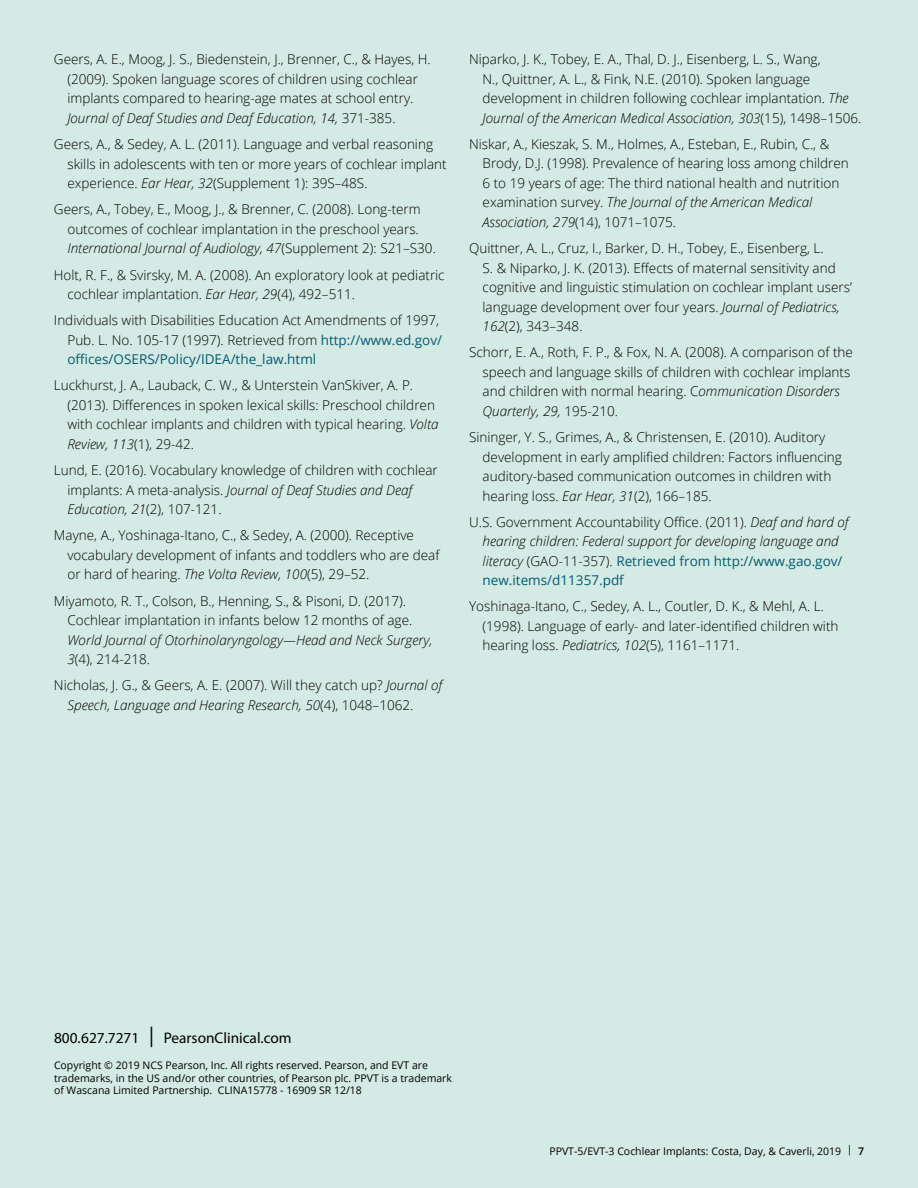
<style>
.page{position:relative;width:918px;height:1188px;background:#d4eae4}
.page>*{position:absolute;margin:0;border:0;box-sizing:border-box;transform-origin:0 0}
.t1{font:15.3px "Myriad Pro";color:#000}
.t2{font:300 13.5px/19.5px "Open Sans";color:#000}
.t3{font:italic 300 13.5px/19.5px "Open Sans";color:#000}
.t4{font:10.5px/12.6px "Open Sans";color:#000}
.s1{font-style:italic}
.s2{font-weight:400;color:#035b71}
.s3{font-style:normal}
.s4{font-weight:400;font-style:normal;color:#035b71}
.s5{font-size:20.4px}
.s6{font-weight:600}
</style>
<div class="page">
<p class="t2" style="left:67px;top:49px;width:365px;text-indent:-14px">Geers, A. E., Moog, J. S., Biedenstein, J., Brenner, C., &amp; Hayes, H. (2009). Spoken language scores of children using cochlear implants compared to hearing-age mates at school entry.<br><span class="s1">Journal of Deaf Studies and Deaf Education, 14,</span> 371-385.</p>
<p class="t2" style="left:67px;top:134px;width:381px;text-indent:-14px">Geers, A., &amp; Sedey, A. L. (2011). Language and verbal reasoning skills in adolescents with ten or more years of cochlear implant experience. <span class="s1">Ear Hear, 32</span>(Supplement 1): 39S–48S.</p>
<p class="t2" style="left:67px;top:199px;width:370px;text-indent:-14px">Geers, A., Tobey, E., Moog, J., &amp; Brenner, C. (2008). Long-term outcomes of cochlear implantation in the preschool years.<br><span class="s1">International Journal of Audiology, 47</span>(Supplement 2): S21–S30.</p>
<p class="t2" style="left:67px;top:265px;width:379px;text-indent:-14px">Holt, R. F., &amp; Svirsky, M. A. (2008). An exploratory look at pediatric cochlear implantation. <span class="s1">Ear Hear, 29</span>(4), 492–511.</p>
<p class="t2" style="left:67px;top:310px;width:376px;text-indent:-14px">Individuals with Disabilities Education Act Amendments of 1997,<br>Pub. L. No. 105-17 (1997). Retrieved from <span class="s2">http://www.ed.gov/ offices/OSERS/Policy/IDEA/the_law.html</span></p>
<p class="t2" style="left:67px;top:375px;width:373px;text-indent:-14px">Luckhurst, J. A., Lauback, C. W., &amp; Unterstein VanSkiver, A. P. (2013). Differences in spoken lexical skills: Preschool children with cochlear implants and children with typical hearing. <span class="s1">Volta Review, 113</span>(1), 29-42.</p>
<p class="t2" style="left:67px;top:460px;width:372px;text-indent:-14px">Lund, E. (2016). Vocabulary knowledge of children with cochlear implants: A meta-analysis. <span class="s1">Journal of Deaf Studies and Deaf<br>Education, 21</span>(2), 107-121.</p>
<p class="t2" style="left:67px;top:525px;width:373px;text-indent:-14px">Mayne, A., Yoshinaga-Itano, C., &amp; Sedey, A. (2000). Receptive vocabulary development of infants and toddlers who are deaf or hard of hearing. <span class="s1">The Volta Review, 100</span>(5), 29–52.</p>
<p class="t2" style="left:67px;top:591px;width:346px;text-indent:-14px">Miyamoto, R. T., Colson, B., Henning, S., &amp; Pisoni, D. (2017).<br>Cochlear implantation in infants below 12 months of age.</p>
<p class="t3" style="left:67px;top:630px;width:367px">World Journal of Otorhinolaryngology—Head and Neck Surgery,<br>3<span class="s3">(4), 214-218.</span></p>
<p class="t2" style="left:67px;top:675px;width:376px;text-indent:-14px">Nicholas, J. G., &amp; Geers, A. E. (2007). Will they catch up? <span class="s1">Journal of<br>Speech, Language and Hearing Research, 50</span>(4), 1048–1062.</p>
<p class="t2" style="left:483px;top:49px;width:380px;text-indent:-14px">Niparko, J. K., Tobey, E. A., Thal, D. J., Eisenberg, L. S., Wang,<br>N., Quittner, A. L., &amp; Fink, N.E. (2010). Spoken language development in children following cochlear implantation. <span class="s1">The Journal of the American Medical Association, 303</span>(15), 1498–1506.</p>
<p class="t2" style="left:483px;top:134px;width:368px;text-indent:-13px">Niskar, A., Kieszak, S. M., Holmes, A., Esteban, E., Rubin, C., &amp; Brody, D.J. (1998). Prevalence of hearing loss among children 6 to 19 years of age: The third national health and nutrition examination survey. <span class="s1">The Journal of the American Medical Association, 279</span>(14), 1071–1075.</p>
<p class="t2" style="left:483px;top:238px;width:371px;text-indent:-13px">Quittner, A. L., Cruz, I., Barker, D. H., Tobey, E., Eisenberg, L.<br>S. &amp; Niparko, J. K. (2013). Effects of maternal sensitivity and cognitive and linguistic stimulation on cochlear implant users’ language development over four years. <span class="s1">Journal of Pediatrics, 162</span>(2), 343–348.</p>
<p class="t2" style="left:483px;top:342px;width:372px;text-indent:-14px">Schorr, E. A., Roth, F. P., &amp; Fox, N. A. (2008). A comparison of the speech and language skills of children with cochlear implants and children with normal hearing. C<span class="s1">ommunication Disorders Quarterly, 29,</span> 195-210.</p>
<p class="t2" style="left:483px;top:427px;width:361px;text-indent:-14px">Sininger, Y. S., Grimes, A., &amp; Christensen, E. (2010). Auditory development in early amplified children: Factors influencing auditory-based communication outcomes in children with hearing loss. <span class="s1">Ear Hear, 31</span>(2), 166–185.</p>
<p class="t3" style="left:483px;top:512px;width:367px;text-indent:-14px"><span class="s3">U.S. Government Accountability Office. (2011).</span> Deaf and hard of hearing children: Federal support for developing language and literacy <span class="s3">(GAO-11-357).</span> <span class="s4">Retrieved from http://www.gao.gov/ new.items/d11357.pdf</span></p>
<p class="t2" style="left:483px;top:596px;width:357px;text-indent:-14px">Yoshinaga-Itano, C., Sedey, A. L., Coutler, D. K., &amp; Mehl, A. L. (1998). Language of early- and later-identified children with hearing loss. <span class="s1">Pediatrics, 102</span>(5), 1161–1171.</p>
<p class="t1" style="left:54px;top:1029px;width:239px">800.627.7271 <span class="s5">|</span> PearsonClinical.com</p>
<p class="t4" style="left:54px;top:1059px;width:400px">Copyright © 2019 NCS Pearson, Inc. All rights reserved. Pearson, and EVT are trademarks, in the US and/or other countries, of Pearson plc. PPVT is a trademark of Wascana Limited Partnership. CLINA15778 - 16909 SR 12/18</p>
<p class="t4" style="left:549px;top:1145px;width:316px">PPVT-5/EVT-3 Cochlear Implants: Costa, Day, &amp; Caverli, 2019 | <span class="s6">7</span></p>
</div>
